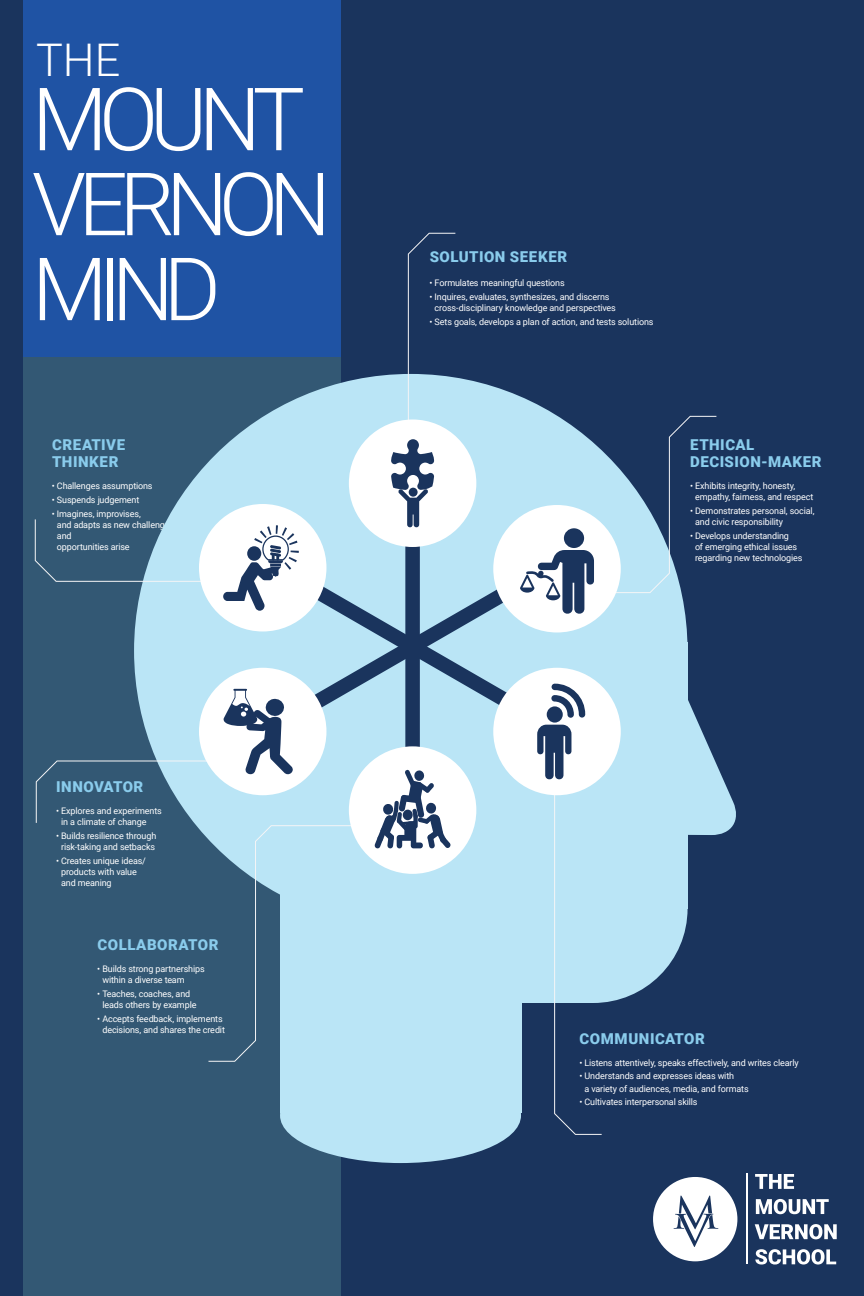
<style>
.page{position:relative;width:864px;height:1296px;background:#1a345d}
.page>*{position:absolute;margin:0;border:0;box-sizing:border-box;transform-origin:0 0}
.t1{font:300 87.45px "Roboto";letter-spacing:-.1em;color:#fff}
.t2{font:300 45px "Roboto";color:#fff}
.t3{font:900 15px/17px "Roboto";letter-spacing:.035em;color:#8accec}
.t4{font:9px/11px "Roboto";letter-spacing:-.015em;color:#fff}
</style>
<div class="page">
<div style="left:23px;top:351px;width:318px;height:945px;background:#335874"></div>
<div style="left:23px;top:0;width:318px;height:356px;background:#1f53a4"></div>
<svg style="left:688px;top:700px;width:48px;height:135px"></svg>
<div style="left:134px;top:374px;width:554px;height:553px;background:#bae5f6;border-radius:50%"></div>
<div style="left:280px;top:870px;width:241px;height:242px;background:#bae5f6"></div>
<div style="left:432px;top:642px;width:256px;height:267px;background:#bae5f6"></div>
<div style="left:499px;top:814px;width:189px;height:189px;background:#bae5f6;border-radius:50%"></div>
<svg style="left:408px;top:233px;width:48px;height:188px"></svg>
<svg style="left:35px;top:519px;width:171px;height:63px"></svg>
<svg style="left:554px;top:794px;width:48px;height:341px"></svg>
<svg style="left:610px;top:416px;width:107px;height:177px"></svg>
<div style="left:280px;top:1068px;width:241px;height:95px;background:#bae5f6;border-radius:50%"></div>
<div style="left:405px;top:509px;width:15px;height:275px;background:#1a345d"></div>
<svg style="left:274px;top:558px;width:275px;height:177px"></svg>
<div style="left:349px;top:746px;width:127px;height:128px;background:#fff;border-radius:50%"></div>
<svg style="left:374px;top:769px;width:77px;height:80px"></svg>
<div style="left:493px;top:668px;width:128px;height:127px;background:#fff;border-radius:50%"></div>
<div style="left:547px;top:706px;width:16px;height:17px;background:#1a345d;border-radius:50%"></div>
<svg style="left:551px;top:684px;width:34px;height:34px"></svg>
<svg style="left:537px;top:725px;width:35px;height:55px"></svg>
<div style="left:199px;top:668px;width:127px;height:127px;background:#fff;border-radius:50%"></div>
<svg style="left:36px;top:689px;width:319px;height:373px"></svg>
<div style="left:199px;top:504px;width:127px;height:127px;background:#fff;border-radius:50%"></div>
<svg style="left:223px;top:525px;width:76px;height:86px"></svg>
<div style="left:349px;top:420px;width:127px;height:127px;background:#fff;border-radius:50%"></div>
<svg style="left:391px;top:439px;width:43px;height:88px"></svg>
<div style="left:493px;top:505px;width:128px;height:127px;background:#fff;border-radius:50%"></div>
<div style="left:564px;top:528px;width:20px;height:20px;background:#1a345d;border-radius:50%"></div>
<svg style="left:520px;top:550px;width:74px;height:64px"></svg>
<svg style="left:653px;top:1177px;width:84px;height:84px"></svg>
<svg style="left:755px;top:1174px;width:39px;height:15px"></svg>
<svg style="left:756px;top:1199px;width:73px;height:15px"></svg>
<svg style="left:755px;top:1224px;width:82px;height:15px"></svg>
<svg style="left:755px;top:1249px;width:81px;height:16px"></svg>
<hr style="left:747px;top:1174px;width:1px;height:90px;background:#fff">
<p class="t2" style="left:36px;top:28px;width:86px">THE</p>
<p class="t1" style="left:32px;top:58px;width:274px">MOUNT</p>
<p class="t1" style="left:32px;top:143px;width:300px">VERNON</p>
<p class="t1" style="left:32px;top:228px;width:190px">MIND</p>
<p class="t3" style="left:52px;top:436px;width:75px">CREATIVE<br>THINKER</p>
<p class="t4" style="left:52px;top:480px;width:102px">• Challenges assumptions</p>
<p class="t4" style="left:52px;top:494px;width:89px">• Suspends judgement</p>
<p class="t4" style="left:57px;top:508px;width:119px;text-indent:-5px">• Imagines, improvises,<br>and adapts as new challenges and<br>opportunities arise</p>
<p class="t3" style="left:56px;top:778px;width:89px">INNOVATOR</p>
<p class="t4" style="left:61px;top:805px;width:102px;text-indent:-5px">• Explores and experiments in a climate of change</p>
<p class="t4" style="left:56px;top:830px;width:102px;text-align:center">• Builds resilience through risk-taking and setbacks</p>
<p class="t4" style="left:61px;top:855px;width:86px;text-indent:-5px">• Creates unique ideas/ products with value and meaning</p>
<p class="t3" style="left:98px;top:935px;width:122px">COLLABORATOR</p>
<p class="t4" style="left:102px;top:963px;width:104px;text-indent:-5px">• Builds strong partnerships within a diverse team</p>
<p class="t4" style="left:102px;top:988px;width:96px;text-indent:-5px">• Teaches, coaches, and leads others by example</p>
<p class="t4" style="left:97px;top:1013px;width:129px;text-align:center">• Accepts feedback, implements decisions, and shares the credit</p>
<p class="t3" style="left:430px;top:247px;width:139px">SOLUTION SEEKER</p>
<p class="t4" style="left:430px;top:277px;width:137px">• Formulates meaningful questions</p>
<p class="t4" style="left:435px;top:291px;width:183px;text-indent:-5px">• Inquires, evaluates, synthesizes, and discerns cross-disciplinary knowledge and perspectives</p>
<p class="t4" style="left:430px;top:316px;width:226px">• Sets goals, develops a plan of action, and tests solutions</p>
<p class="t3" style="left:690px;top:436px;width:133px">ETHICAL<br>DECISION-MAKER</p>
<p class="t4" style="left:695px;top:480px;width:120px;text-indent:-5px">• Exhibits integrity, honesty, empathy, fairness, and respect</p>
<p class="t4" style="left:695px;top:505px;width:121px;text-indent:-5px">• Demonstrates personal, social, and civic responsibility</p>
<p class="t4" style="left:695px;top:530px;width:109px;text-indent:-5px">• Develops understanding<br>of emerging ethical issues regarding new technologies</p>
<p class="t3" style="left:580px;top:1030px;width:127px">COMMUNICATOR</p>
<p class="t4" style="left:579px;top:1057px;width:221px">• Listens attentively, speaks effectively, and writes clearly</p>
<p class="t4" style="left:584px;top:1069px;width:166px;line-height:13px;text-indent:-5px">• Understands and expresses ideas with<br>a variety of audiences, media, and formats</p>
<p class="t4" style="left:579px;top:1096px;width:120px">• Cultivates interpersonal skills</p>
</div>
